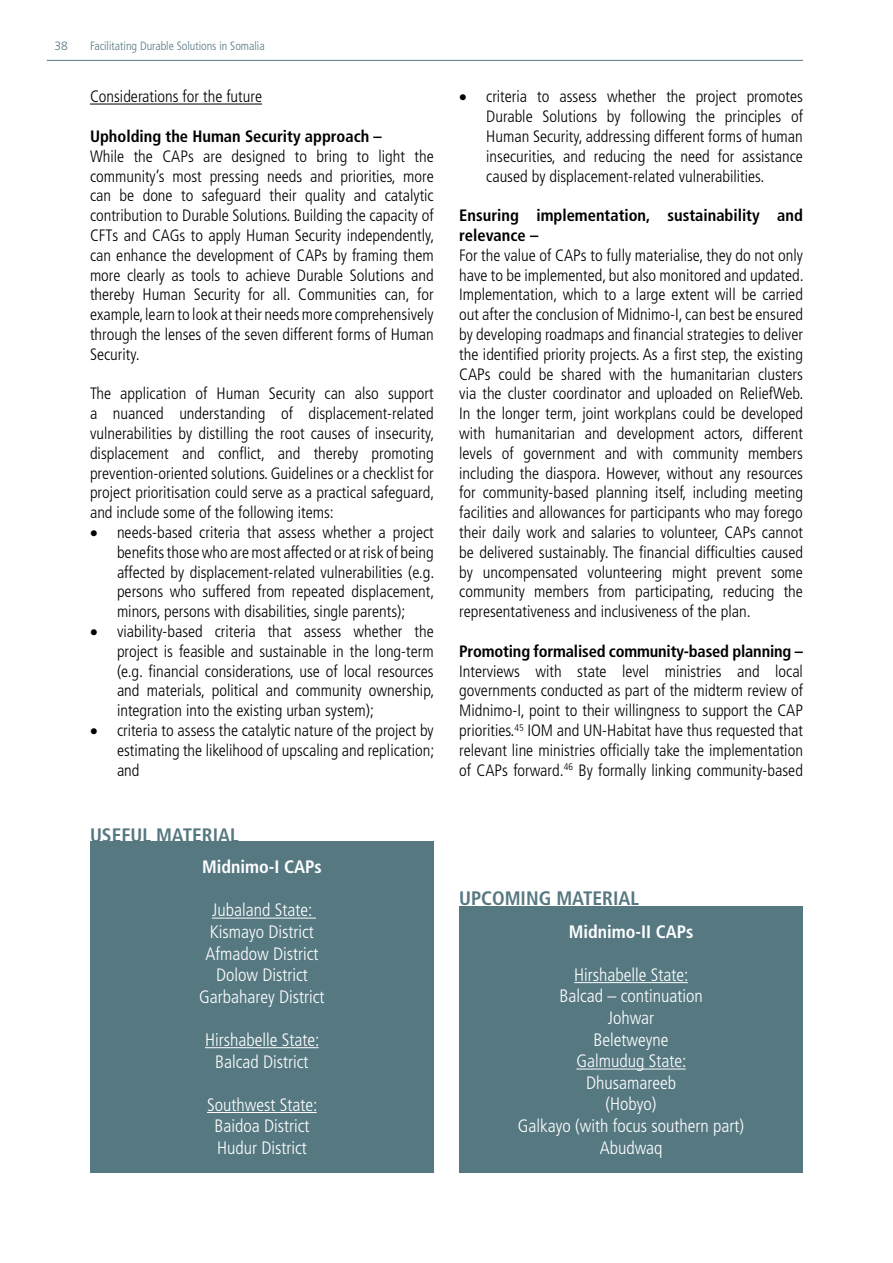
<style>
.page{position:relative;width:893px;height:1263px;background:#fff}
.page>*{position:absolute;margin:0;border:0;box-sizing:border-box;transform-origin:0 0}
.t1{font:700 condensed 19.5px "Frutiger LT Std";color:#557880}
.t2{font:300 condensed 18px/21.6px "Frutiger LT Std";color:#fff;text-align:center}
.t3{font:700 condensed 18px "Frutiger LT Std";color:#fff}
.t4{font:300 condensed 16.5px/19.8px "Frutiger LT Std";color:#000;text-align:justify}
.t5{font:700 condensed 16.5px/19.8px "Frutiger LT Std";color:#000}
.t6{font:300 condensed 12px "Frutiger LT Std";color:#557880}
.t7{font:300 12px "Frutiger LT Std";color:#557880}
</style>
<div class="page">
<hr style="left:47px;top:60px;width:756px;height:1px;background:#557880">
<hr style="left:90px;top:104px;width:172px;height:1px;background:#000">
<div style="left:90px;top:841px;width:344px;height:332px;background:#557881"></div>
<hr style="left:212px;top:918px;width:104px;height:1px;background:#fff">
<hr style="left:205px;top:1047px;width:114px;height:1px;background:#fff">
<hr style="left:207px;top:1112px;width:110px;height:1px;background:#fff">
<div style="left:459px;top:906px;width:344px;height:267px;background:#557881"></div>
<hr style="left:574px;top:982px;width:114px;height:1px;background:#fff">
<hr style="left:576px;top:1068px;width:110px;height:1px;background:#fff">
<p class="t7" style="left:55px;top:39px;width:15px">38</p>
<p class="t6" style="left:90px;top:39px;width:176px">Facilitating Durable Solutions in Somalia</p>
<p class="t4" style="left:90px;top:87px;width:174px">Considerations for the future</p>
<p class="t5" style="left:90px;top:126px;width:293px">Upholding the Human Security approach –</p>
<p class="t4" style="left:90px;top:146px;width:346px">While the CAPs are designed to bring to light the community’s most pressing needs and priorities, more can be done to safeguard their quality and catalytic contribution to Durable Solutions. Building the capacity of CFTs and CAGs to apply Human Security independently, can enhance the development of CAPs by framing them more clearly as tools to achieve Durable Solutions and thereby Human Security for all. Communities can, for example, learn to look at their needs more comprehensively through the lenses of the seven different forms of Human Security.</p>
<p class="t4" style="left:90px;top:384px;width:346px">The application of Human Security can also support a nuanced understanding of displacement-related vulnerabilities by distilling the root causes of insecurity, displacement and conflict, and thereby promoting prevention-oriented solutions. Guidelines or a checklist for project prioritisation could serve as a practical safeguard, and include some of the following items:</p>
<p class="t4" style="left:117px;top:523px;width:319px;text-indent:-27px">• needs-based criteria that assess whether a project benefits those who are most affected or at risk of being affected by displacement-related vulnerabilities (e.g. persons who suffered from repeated displacement, minors, persons with disabilities, single parents);</p>
<p class="t4" style="left:117px;top:622px;width:319px;text-indent:-27px">• viability-based criteria that assess whether the project is feasible and sustainable in the long-term (e.g. financial considerations, use of local resources and materials, political and community ownership, integration into the existing urban system);</p>
<p class="t4" style="left:117px;top:721px;width:319px;text-indent:-27px">• criteria to assess the catalytic nature of the project by estimating the likelihood of upscaling and replication; and</p>
<p class="t1" style="left:90px;top:823px;width:150px">USEFUL MATERIAL</p>
<p class="t3" style="left:202px;top:856px;width:121px">Midnimo-I CAPs</p>
<p class="t2" style="left:199px;top:899px;width:127px">Jubaland State:<br>Kismayo District<br>Afmadow District<br>Dolow District<br>Garbaharey District</p>
<p class="t2" style="left:205px;top:1029px;width:116px">Hirshabelle State:<br>Balcad District</p>
<p class="t2" style="left:207px;top:1094px;width:112px">Southwest State:<br>Baidoa District<br>Hudur District</p>
<p class="t4" style="left:486px;top:87px;width:318px;text-indent:-27px">• criteria to assess whether the project promotes Durable Solutions by following the principles of Human Security, addressing different forms of human insecurities, and reducing the need for assistance caused by displacement-related vulnerabilities.</p>
<p class="t5" style="left:459px;top:206px;width:345px">Ensuring implementation, sustainability and relevance –</p>
<p class="t4" style="left:459px;top:245px;width:346px">For the value of CAPs to fully materialise, they do not only have to be implemented, but also monitored and updated.<br>Implementation, which to a large extent will be carried out after the conclusion of Midnimo-I, can best be ensured by developing roadmaps and financial strategies to deliver the identified priority projects. As a first step, the existing CAPs could be shared with the humanitarian clusters via the cluster coordinator and uploaded on ReliefWeb.<br>In the longer term, joint workplans could be developed with humanitarian and development actors, different levels of government and with community members including the diaspora. However, without any resources for community-based planning itself, including meeting facilities and allowances for participants who may forego their daily work and salaries to volunteer, CAPs cannot be delivered sustainably. The financial difficulties caused by uncompensated volunteering might prevent some community members from participating, reducing the representativeness and inclusiveness of the plan.</p>
<p class="t5" style="left:459px;top:641px;width:345px">Promoting formalised community-based planning –</p>
<p class="t4" style="left:459px;top:661px;width:345px">Interviews with state level ministries and local governments conducted as part of the midterm review of Midnimo-I, point to their willingness to support the CAP priorities.<sup>45</sup> IOM and UN-Habitat have thus requested that relevant line ministries officially take the implementation of CAPs forward.<sup>46</sup> By formally linking community-based</p>
<p class="t1" style="left:459px;top:887px;width:181px">UPCOMING MATERIAL</p>
<p class="t3" style="left:569px;top:921px;width:126px">Midnimo-II CAPs</p>
<p class="t2" style="left:518px;top:964px;width:228px">Hirshabelle State:<br>Balcad – continuation<br>Johwar<br>Beletweyne<br>Galmudug State:<br>Dhusamareeb<br>(Hobyo)<br>Galkayo (with focus southern part)<br>Abudwaq</p>
</div>
